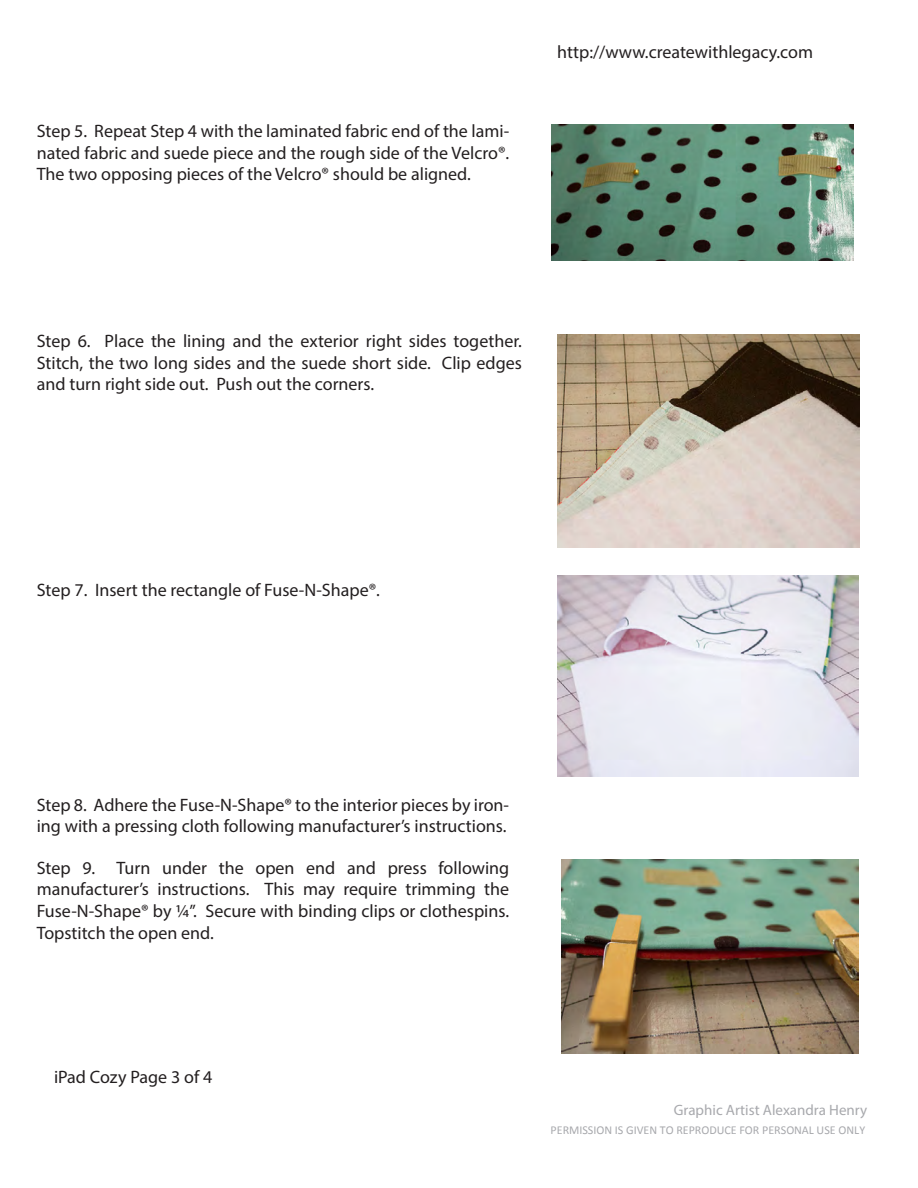
<style>
.page{position:relative;width:918px;height:1188px;background:#fff}
.page>*{position:absolute;margin:0;border:0;box-sizing:border-box;transform-origin:0 0}
.t1{font:18px/21.6px "Myriad Pro";color:#231f20;text-align:justify}
.t2{font:15px "Myriad Pro";color:#a8a9ad}
.t3{font:12px "Calibri";color:#a8a9ad}
</style>
<div class="page">
<img style="left:557px;top:576px;width:302px;height:201px">
<img style="left:558px;top:335px;width:301px;height:212px">
<img style="left:561px;top:860px;width:298px;height:194px">
<img style="left:551px;top:124px;width:303px;height:137px">
<p class="t1" style="left:37px;top:120px;width:474px">Step 5. Repeat Step 4 with the laminated fabric end of the lami&shy;nated fabric and suede piece and the rough side of the Velcro®.<br>The two opposing pieces of the Velcro® should be aligned.</p>
<p class="t1" style="left:557px;top:41px;width:257px">http://www.createwithlegacy.com</p>
<p class="t1" style="left:37px;top:330px;width:487px">Step 6. Place the lining and the exterior right sides together.<br>Stitch, the two long sides and the suede short side. Clip edges and turn right side out. Push out the corners.</p>
<p class="t1" style="left:37px;top:579px;width:345px">Step 7. Insert the rectangle of Fuse-N-Shape®.</p>
<p class="t1" style="left:37px;top:794px;width:474px">Step 8. Adhere the Fuse-N-Shape® to the interior pieces by iron&shy;ing with a pressing cloth following manufacturer’s instructions.</p>
<p class="t1" style="left:37px;top:857px;width:474px">Step 9. Turn under the open end and press following manufacturer’s instructions. This may require trimming the Fuse-N-Shape® by ¼”. Secure with binding clips or clothespins.<br>Topstitch the open end.</p>
<p class="t1" style="left:54px;top:1066px;width:160px">iPad Cozy Page 3 of 4</p>
<p class="t2" style="left:674px;top:1100px;width:195px">Graphic Artist Alexandra Henry</p>
<p class="t3" style="left:550px;top:1123px;width:316px">PERMISSION IS GIVEN TO REPRODUCE FOR PERSONAL USE ONLY</p>
</div>
